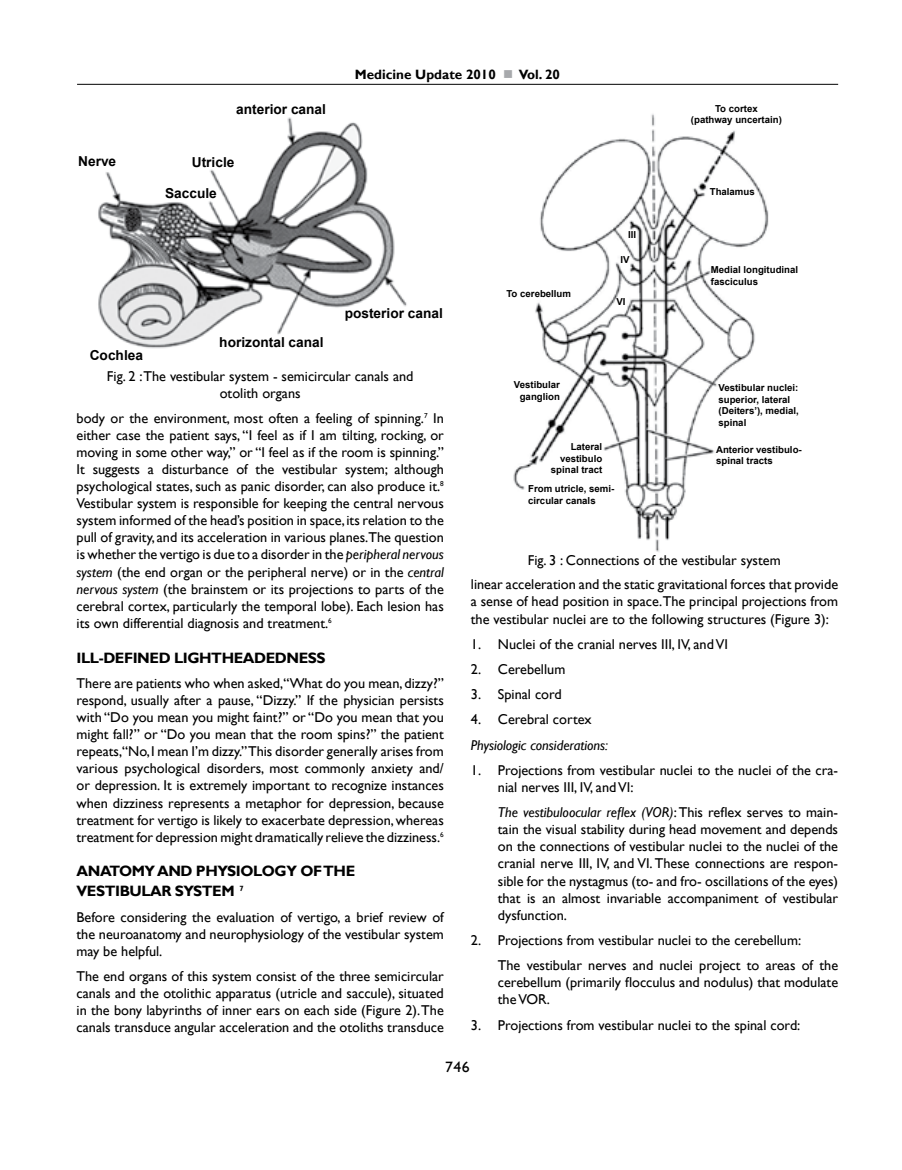
<style>
.page{position:relative;width:902px;height:1170px;background:#fff}
.page>*{position:absolute;margin:0;border:0;box-sizing:border-box;transform-origin:0 0}
.t1{font:700 15px/19.8px "Gill Sans";letter-spacing:-.03em;color:#000}
.t2{font:15px "Gill Sans";color:#000;scale:1.05 1}
.t3{font:14.25px/17.1px "Gill Sans";color:#000;text-align:justify}
.t4{font:italic 14.25px "Gill Sans";color:#000}
.t5{font:700 13.65px "Arial";color:#000}
.t6{font:700 13.5px "Gill Sans";color:#000}
.t7{font:700 9.6px/11.6px "Arial";color:#000}
.s1{color:#a7a9ac}
.s2{font-style:italic}
</style>
<div class="page">
<hr style="left:77px;top:84px;width:761px;height:1px;background:#000">
<img style="left:98px;top:117px;width:309px;height:232px">
<img style="left:513px;top:114px;width:256px;height:438px">
<p class="t5" style="left:236px;top:101px;width:91px">anterior canal</p>
<p class="t5" style="left:78px;top:152px;width:40px">Nerve</p>
<p class="t5" style="left:192px;top:153px;width:44px">Utricle</p>
<p class="t5" style="left:165px;top:184px;width:53px">Saccule</p>
<p class="t6" style="left:355px;top:66px;width:206px">MEDICINE UPDATE 2010 <span class="s1">■</span> VOL. 20</p>
<p class="t5" style="left:90px;top:346px;width:55px">Cochlea</p>
<p class="t5" style="left:219px;top:333px;width:106px">horizontal canal</p>
<p class="t5" style="left:344px;top:304px;width:100px">posterior canal</p>
<p class="t7" style="left:506px;top:288px;width:66px">To cerebellum</p>
<p class="t7" style="left:628px;top:230px;width:10px">III</p>
<p class="t7" style="left:620px;top:254px;width:11px">IV</p>
<p class="t7" style="left:616px;top:296px;width:11px">VI</p>
<p class="t7" style="left:690px;top:103px;width:92px;text-align:center">To cortex<br>(pathway uncertain)</p>
<p class="t7" style="left:709px;top:186px;width:46px">Thalamus</p>
<p class="t7" style="left:710px;top:264px;width:89px">Medial longitudinal fasciculus</p>
<p class="t3" style="left:107px;top:368px;width:308px;text-align:center">Fig. 2 :The vestibular system - semicircular canals and otolith organs</p>
<p class="t3" style="left:77px;top:409px;width:369px">body or the environment, most often a feeling of spinning.<sup>7</sup> In either case the patient says, “I feel as if I am tilting, rocking, or moving in some other way,” or “I feel as if the room is spinning.” It suggests a disturbance of the vestibular system; although psychological states, such as panic disorder, can also produce it.<sup>8<br></sup>Vestibular system is responsible for keeping the central nervous system informed of the head’s position in space, its relation to the pull of gravity, and its acceleration in various planes.The question is whether the vertigo is due to a disorder in the <span class="s2">peripheral nervous system</span> (the end organ or the peripheral nerve) or in the <span class="s2">central nervous system</span> (the brainstem or its projections to parts of the cerebral cortex, particularly the temporal lobe). Each lesion has its own differential diagnosis and treatment.<sup>6</sup></p>
<p class="t1" style="left:77px;top:648px;width:250px">ILL-DEFINED LIGHTHEADEDNESS</p>
<p class="t3" style="left:77px;top:674px;width:369px">There are patients who when asked,“What do you mean, dizzy?” respond, usually after a pause, “Dizzy.” If the physician persists with “Do you mean you might faint?” or “Do you mean that you might fall?” or “Do you mean that the room spins?” the patient repeats,“No, I mean I’m dizzy.” This disorder generally arises from various psychological disorders, most commonly anxiety and/ or depression. It is extremely important to recognize instances when dizziness represents a metaphor for depression, because treatment for vertigo is likely to exacerbate depression, whereas treatment for depression might dramatically relieve the dizziness.<sup>6</sup></p>
<p class="t1" style="left:77px;top:861px;width:280px">ANATOMY AND PHYSIOLOGY OF THE<br>VESTIBULAR SYSTEM <sup>7</sup></p>
<p class="t3" style="left:77px;top:908px;width:369px">Before considering the evaluation of vertigo, a brief review of the neuroanatomy and neurophysiology of the vestibular system may be helpful.</p>
<p class="t3" style="left:77px;top:967px;width:369px">The end organs of this system consist of the three semicircular canals and the otolithic apparatus (utricle and saccule), situated in the bony labyrinths of inner ears on each side (Figure 2). The canals transduce angular acceleration and the otoliths transduce</p>
<p class="t7" style="left:514px;top:379px;width:48px;text-align:right">Vestibular ganglion</p>
<p class="t7" style="left:551px;top:441px;width:53px;text-align:right">Lateral vestibulo spinal tract</p>
<p class="t7" style="left:528px;top:483px;width:88px">From utricle, semi&shy;circular canals</p>
<p class="t7" style="left:718px;top:382px;width:82px">Vestibular nuclei: superior, lateral (Deiters’), medial, spinal</p>
<p class="t7" style="left:716px;top:444px;width:87px">Anterior vestibulo&shy;spinal tracts</p>
<p class="t3" style="left:527px;top:552px;width:254px">Fig. 3 : Connections of the vestibular system</p>
<p class="t3" style="left:471px;top:576px;width:369px">linear acceleration and the static gravitational forces that provide a sense of head position in space.The principal projections from the vestibular nuclei are to the following structures (Figure 3):</p>
<p class="t3" style="left:471px;top:631px;width:256px;line-height:25.2px">1.N uclei of the cranial nerves III, IV, and VI<br>2.Cerebellum</p>
<p class="t3" style="left:471px;top:682px;width:122px;line-height:25.2px">3. Spinal cord<br>4.Cerebral cortex</p>
<p class="t4" style="left:471px;top:736px;width:139px">Physiologic considerations:</p>
<p class="t3" style="left:498px;top:761px;width:342px;text-indent:-27px">1.Projections from vestibular nuclei to the nuclei of the cra&shy;nial nerves III , IV, and VI:</p>
<p class="t3" style="left:498px;top:804px;width:342px"><span class="s2">The vestibuloocular reflex (VOR)</span>: This reflex serves to main&shy;tain the visual stability during head movement and depends on the connections of vestibular nuclei to the nuclei of the cranial nerve III , IV, and VI. These connections are respon&shy;sible for the nystagmus (to- and fro- oscillations of the eyes) that is an almost invariable accompaniment of vestibular dysfunction.</p>
<p class="t3" style="left:471px;top:927px;width:332px;line-height:25.2px">2.Projections from vestibular nuclei to the cerebellum:<br>T</p>
<p class="t3" style="left:498px;top:957px;width:342px;text-indent:9px">he vestibular nerves and nuclei project to areas of the cerebellum (primarily flocculus and nodulus) that modulate the VOR.</p>
<p class="t3" style="left:471px;top:1016px;width:331px">3.Projections from vestibular nuclei to the spinal cord:</p>
<p class="t2" style="left:445px;top:1057px;width:25px">746</p>
</div>
